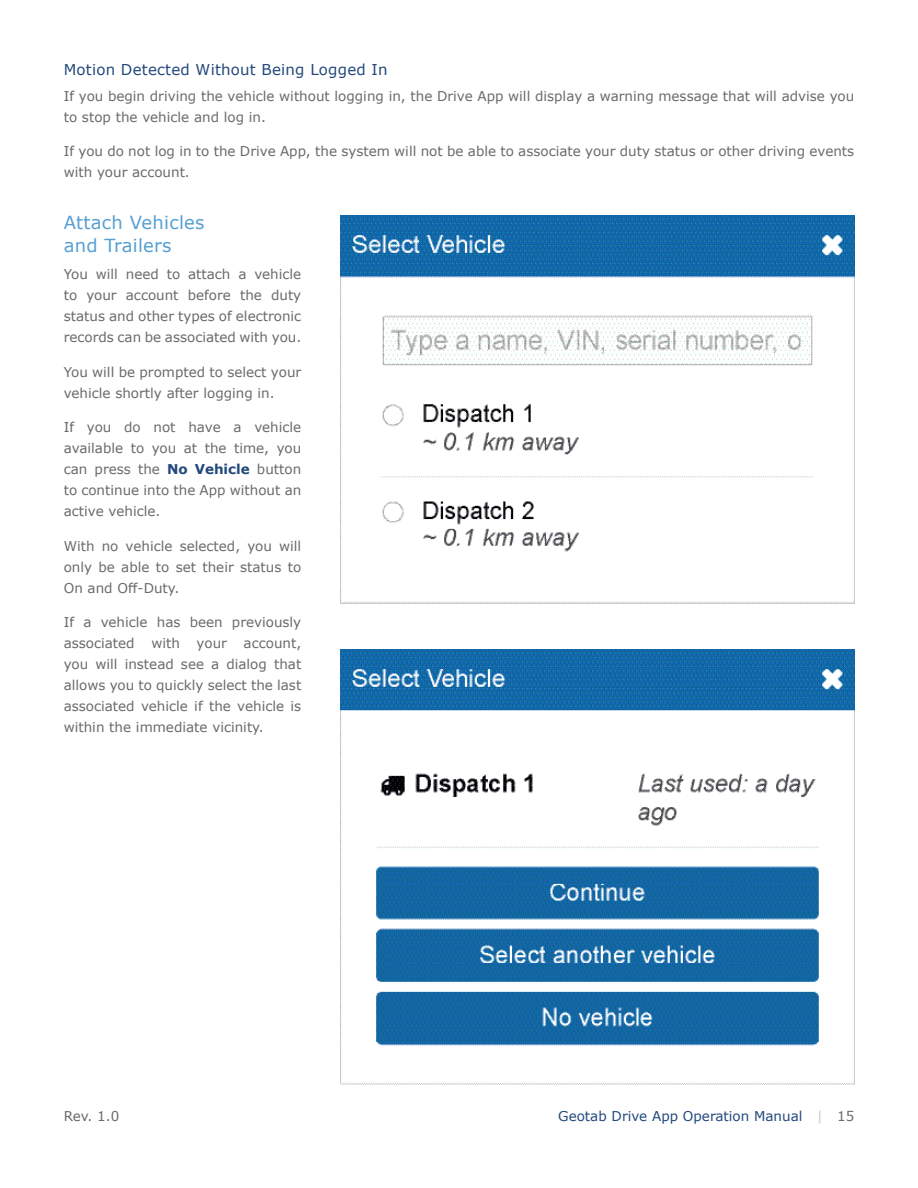
<style>
.page{position:relative;width:918px;height:1188px;background:#fff}
.page>*{position:absolute;margin:0;border:0;box-sizing:border-box;transform-origin:0 0}
.t1{font:18px/22.5px "Verdana";letter-spacing:.015em;color:#56a0d3}
.t2{font:15px "Verdana";letter-spacing:.015em;color:#23487c}
.t3{font:13.5px/21px "Verdana";color:#696a6d;text-align:justify}
.t4{font:13.5px "Verdana";color:#23487c}
.s1{font-weight:700;color:#23487c}
.s2{color:#c9cbcd}
.s3{color:#696a6d}
</style>
<div class="page">
<img style="left:340px;top:215px;width:514px;height:388px">
<img style="left:340px;top:649px;width:514px;height:436px">
<p class="t2" style="left:64px;top:59px;width:325px">Motion Detected Without Being Logged In</p>
<p class="t3" style="left:64px;top:85px;width:792px">If you begin driving the vehicle without logging in, the Drive App will display a warning message that will advise you to stop the vehicle and log in.</p>
<p class="t3" style="left:64px;top:141px;width:792px">If you do not log in to the Drive App, the system will not be able to associate your duty status or other driving events with your account.</p>
<h1 class="t1" style="left:64px;top:211px;width:142px">Attach Vehicles and Trailers</h1>
<p class="t3" style="left:64px;top:264px;width:239px">You will need to attach a vehicle to your account before the duty status and other types of electronic records can be associated with you.</p>
<p class="t3" style="left:64px;top:361px;width:239px">You will be prompted to select your vehicle shortly after logging in.</p>
<p class="t3" style="left:64px;top:417px;width:239px">If you do not have a vehicle available to you at the time, you can press the <span class="s1">No Vehicle</span> button to continue into the App without an active vehicle.</p>
<p class="t3" style="left:64px;top:535px;width:239px">With no vehicle selected, you will only be able to set their status to On and Off-Duty.</p>
<p class="t3" style="left:64px;top:612px;width:239px">If a vehicle has been previously associated with your account, you will instead see a dialog that allows you to quickly select the last associated vehicle if the vehicle is within the immediate vicinity.</p>
<p class="t3" style="left:64px;top:1105px;width:57px">Rev. 1.0</p>
<p class="t4" style="left:558px;top:1107px;width:298px">Geotab Drive App Operation Manual <span class="s2">|</span> <span class="s3">15</span></p>
</div>
